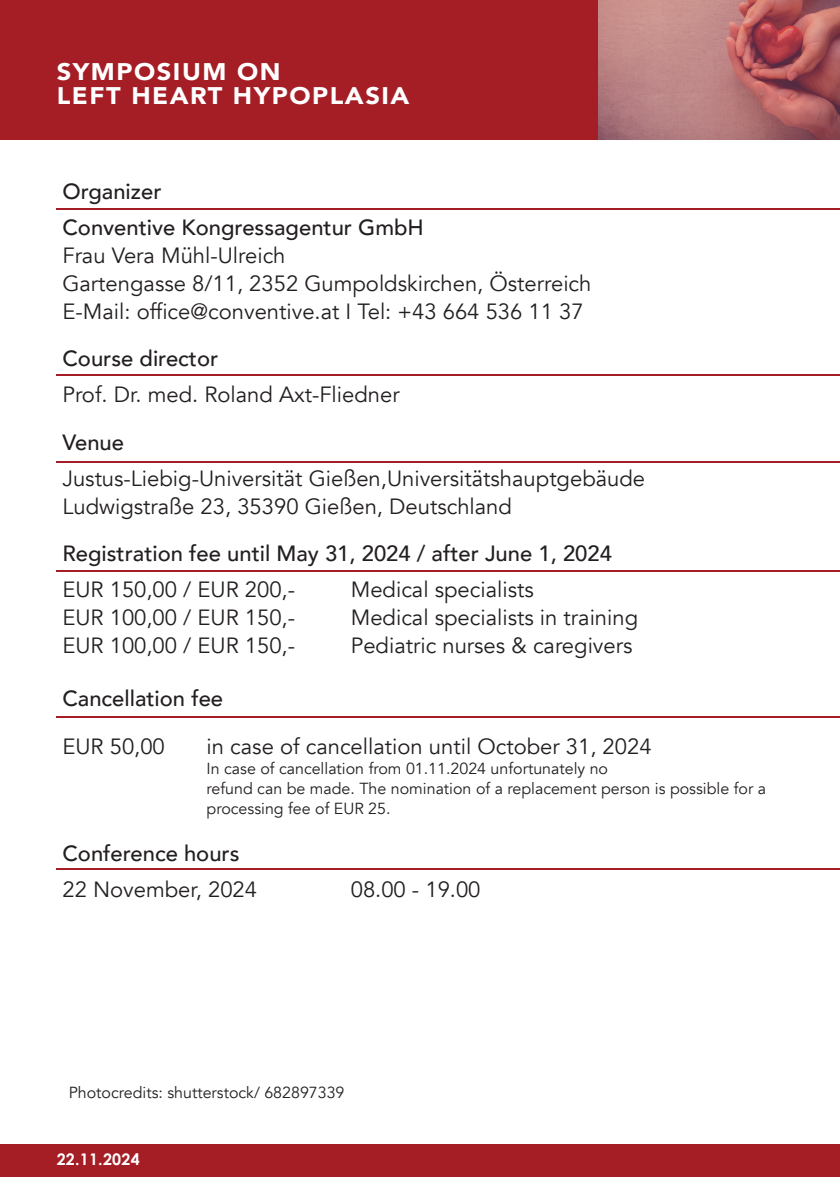
<style>
.page{position:relative;width:840px;height:1191px;background:#fff}
.page>*{position:absolute;margin:0;border:0;box-sizing:border-box;transform-origin:0 0}
.t1{font:900 24px/24px "Avenir";letter-spacing:.06em;color:#fff;scale:1.06 1}
.t2{font:22px/28px "Avenir";color:#231f20}
.t3{font:500 22px/36px "Avenir";color:#231f20}
.t4{font:16px/20px "Avenir";color:#231f20}
.t5{font:700 16px "Century Gothic";letter-spacing:.015em;color:#fff}
</style>
<div class="page">
<div style="left:0;top:1144px;width:839px;height:32px;background:#a51d25"></div>
<hr style="left:839px;top:0;width:1px;height:140px;background:#a51d25">
<div style="left:0;top:0;width:839px;height:140px;background:#a51d25"></div>
<img style="left:598px;top:0;width:241px;height:140px">
<hr style="left:57px;top:208px;width:782px;height:1px;background:#a51d26">
<hr style="left:57px;top:375px;width:782px;height:1px;background:#a51d26">
<hr style="left:57px;top:461px;width:782px;height:1px;background:#a51d26">
<hr style="left:57px;top:570px;width:782px;height:1px;background:#a51d26">
<hr style="left:57px;top:716px;width:782px;height:1px;background:#a51d26">
<hr style="left:57px;top:868px;width:782px;height:1px;background:#a51d26">
<p class="t1" style="left:57px;top:59px;width:334px">SYMPOSIUM ON<br>LEFT HEART HYPOPLASIA</p>
<p class="t3" style="left:62px;top:172px;width:363px">Organizer<br>Conventive Kongressagentur GmbH</p>
<p class="t2" style="left:62px;top:242px;width:530px">Frau Vera Mühl-Ulreich<br>Gartengasse 8/11, 2352 Gumpoldskirchen, Österreich<br>E-Mail: office@conventive.at I Tel: +43 664 536 11 37</p>
<p class="t3" style="left:62px;top:339px;width:157px">Course director</p>
<p class="t2" style="left:62px;top:381px;width:338px">Prof. Dr. med. Roland Axt-Fliedner</p>
<p class="t3" style="left:62px;top:423px;width:63px">Venue</p>
<p class="t2" style="left:62px;top:464px;width:584px">Justus-Liebig-Universität Gießen,Universitätshauptgebäude<br>Ludwigstraße 23, 35390 Gießen, Deutschland</p>
<p class="t3" style="left:62px;top:534px;width:550px">Registration fee until May 31, 2024 / after June 1, 2024</p>
<p class="t2" style="left:62px;top:576px;width:234px">EUR 150,00 / EUR 200,-</p>
<p class="t2" style="left:350px;top:576px;width:184px">Medical specialists</p>
<p class="t2" style="left:62px;top:604px;width:234px">EUR 100,00 / EUR 150,-</p>
<p class="t2" style="left:350px;top:604px;width:289px">Medical specialists in training</p>
<p class="t2" style="left:62px;top:632px;width:234px">EUR 100,00 / EUR 150,-</p>
<p class="t2" style="left:350px;top:632px;width:283px">Pediatric nurses &amp; caregivers</p>
<p class="t3" style="left:62px;top:679px;width:162px">Cancellation fee</p>
<p class="t2" style="left:62px;top:732px;width:104px">EUR 50,00</p>
<p class="t2" style="left:206px;top:732px;width:446px">in case of cancellation until October 31, 2024</p>
<p class="t4" style="left:206px;top:758px;width:560px">In case of cancellation from 01.11.2024 unfortunately no<br>refund can be made. The nomination of a replacement person is possible for a processing fee of EUR 25.</p>
<p class="t3" style="left:62px;top:834px;width:178px">Conference hours</p>
<p class="t2" style="left:62px;top:875px;width:196px">22 November, 2024</p>
<p class="t2" style="left:350px;top:875px;width:131px">08.00 - 19.00</p>
<p class="t4" style="left:69px;top:1082px;width:277px">Photocredits: shutterstock/ 682897339</p>
<p class="t5" style="left:57px;top:1149px;width:84px">22.11.2024</p>
</div>
